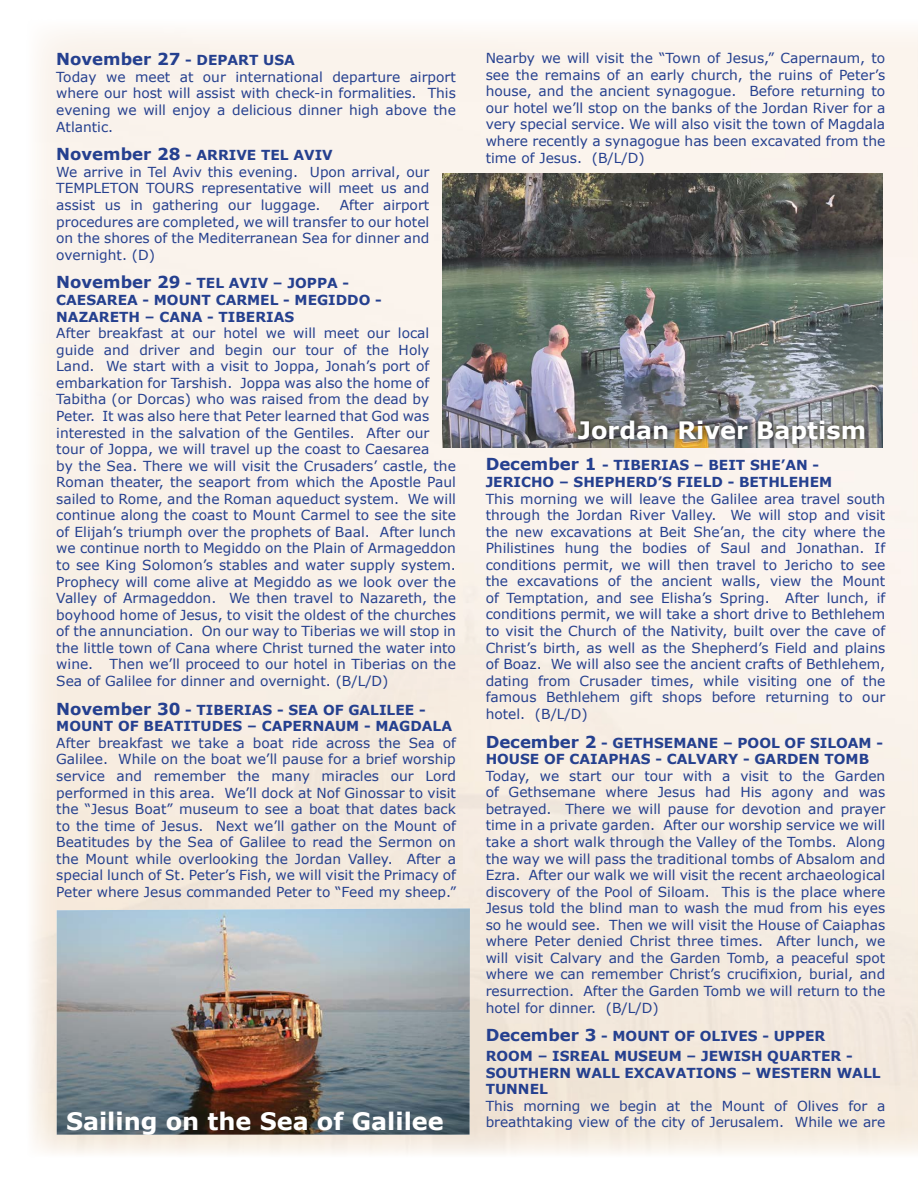
<style>
.page{position:relative;width:918px;height:1188px;background:#fff}
.page>*{position:absolute;margin:0;border:0;box-sizing:border-box;transform-origin:0 0}
.t1{font:700 24px "Verdana";color:#fff}
.t2{font:700 16.5px "Verdana";color:#25408f}
.t3{font:13.8px/16.5px "Verdana";color:#25408f;text-align:justify}
.t4{font:700 13.8px/16.5px "Verdana";color:#25408f}
.s1{font-size:13.8px}
.s2{font-weight:700;font-size:16.5px}
.s3{font-weight:700}
.s4{font-size:16.5px}
</style>
<div class="page">
<img style="left:31px;top:31px;width:887px;height:1123px">
<img style="left:57px;top:908px;width:413px;height:227px">
<img style="left:443px;top:173px;width:440px;height:274px">
<div style="left:572px;top:415px;width:298px;height:35px;background:#000;opacity:.75"></div>
<p class="t2" style="left:56px;top:49px;width:240px">November 27 <span class="s1">- DEPART USA</span></p>
<p class="t3" style="left:56px;top:68px;width:401px">Today we meet at our international departure airport where our host will assist with check-in formalities. This evening we will enjoy a delicious dinner high above the Atlantic.</p>
<p class="t3" style="left:56px;top:147px;width:375px;text-align:left"><span class="s2">November 28</span> <span class="s3">- ARRIVE TEL AVIV<br></span>We arrive in Tel Aviv this evening. Upon arrival, our TEMPLETON TOURS representative will meet us and assist us in gathering our luggage.</p>
<p class="t3" style="left:56px;top:196px;width:375px;text-indent:283px">After airport procedures are completed, we will transfer to our hotel on the shores of the Mediterranean Sea for dinner and overnight. (D)</p>
<p class="t4" style="left:56px;top:275px;width:327px"><span class="s4">November 29</span> - TEL AVIV – JOPPA -<br>CAESAREA - MOUNT CARMEL - MEGIDDO -<br>NAZARETH – CANA - TIBERIAS</p>
<p class="t3" style="left:56px;top:324px;width:401px;text-align:left">After breakfast at our hotel we will meet our local guide and driver and begin our tour of the Holy Land. We start with a visit to Joppa, Jonah’s port of embarkation for Tarshish. Joppa was also the home of Tabitha (or Dorcas) who was raised from the dead by Peter. It was also here that Peter learned that God was interested in the salvation of the Gentiles. After our tour of Joppa, we will travel up the coast to Caesarea<br>by the Sea. There we will visit the Crusaders’ castle, the Roman theater, the seaport from which the Apostle Paul sailed to Rome, and the Roman aqueduct system. We will continue along the coast to Mount Carmel to see the site of Elijah’s triumph over the prophets of Baal. After lunch we continue north to Megiddo on the Plain of Armageddon to see King Solomon’s stables and water supply system.<br>Prophecy will come alive at Megiddo as we look over the Valley of Armageddon. We then travel to Nazareth, the boyhood home of Jesus, to visit the oldest of the churches of the annunciation. On our way to Tiberias we will stop in the little town of Cana where Christ turned the water into wine. Then we’ll proceed to our hotel in Tiberias on the Sea of Galilee for dinner and overnight. (B/L/D)</p>
<p class="t4" style="left:56px;top:702px;width:397px"><span class="s4">November 30</span> - TIBERIAS - SEA OF GALILEE -<br>MOUNT OF BEATITUDES – CAPERNAUM - MAGDALA</p>
<p class="t3" style="left:56px;top:734px;width:401px">After breakfast we take a boat ride across the Sea of Galilee. While on the boat we’ll pause for a brief worship service and remember the many miracles our Lord performed in this area. We’ll dock at Nof Ginossar to visit the “Jesus Boat” museum to see a boat that dates back to the time of Jesus. Next we’ll gather on the Mount of Beatitudes by the Sea of Galilee to read the Sermon on the Mount while overlooking the Jordan Valley. After a special lunch of St. Peter’s Fish, we will visit the Primacy of Peter where Jesus commanded Peter to “Feed my sheep.”</p>
<h1 class="t1" style="left:66px;top:1105px;width:379px">Sailing on the Sea of Galilee</h1>
<p class="t3" style="left:486px;top:50px;width:401px">Nearby we will visit the “Town of Jesus,” Capernaum, to see the remains of an early church, the ruins of Peter’s house, and the ancient synagogue. Before returning to our hotel we’ll stop on the banks of the Jordan River for a very special service. We will also visit the town of Magdala where recently a synagogue has been excavated from the time of Jesus. (B/L/D)</p>
<h1 class="t1" style="left:578px;top:415px;width:290px">Jordan River Baptism</h1>
<p class="t4" style="left:486px;top:457px;width:348px"><span class="s4">December 1</span> - TIBERIAS – BEIT SHE’AN -<br>JERICHO – SHEPHERD’S FIELD - BETHLEHEM</p>
<p class="t3" style="left:486px;top:490px;width:401px">This morning we will leave the Galilee area travel south through the Jordan River Valley. We will stop and visit the new excavations at Beit She’an, the city where the Philistines hung the bodies of Saul and Jonathan. If conditions permit, we will then travel to Jericho to see the excavations of the ancient walls, view the Mount of Temptation, and see Elisha’s Spring. After lunch, if conditions permit, we will take a short drive to Bethlehem to visit the Church of the Nativity, built over the cave of Christ’s birth, as well as the Shepherd’s Field and plains of Boaz. We will also see the ancient crafts of Bethlehem, dating from Crusader times, while visiting one of the famous Bethlehem gift shops before returning to our hotel. (B/L/D)</p>
<p class="t4" style="left:486px;top:734px;width:399px"><span class="s4">December 2</span> - GETHSEMANE – POOL OF SILOAM -<br>HOUSE OF CAIAPHAS - CALVARY - GARDEN TOMB</p>
<p class="t3" style="left:486px;top:767px;width:401px">Today, we start our tour with a visit to the Garden of Gethsemane where Jesus had His agony and was betrayed. There we will pause for devotion and prayer time in a private garden. After our worship service we will take a short walk through the Valley of the Tombs. Along the way we will pass the traditional tombs of Absalom and Ezra. After our walk we will visit the recent archaeological discovery of the Pool of Siloam. This is the place where Jesus told the blind man to wash the mud from his eyes so he would see. Then we will visit the House of Caiaphas where Peter denied Christ three times. After lunch, we will visit Calvary and the Garden Tomb, a peaceful spot where we can remember Christ’s crucifixion, burial, and resurrection. After the Garden Tomb we will return to the hotel for dinner. (B/L/D)</p>
<p class="t4" style="left:486px;top:1027px;width:369px;line-height:19.8px"><span class="s4">December 3</span> - MOUNT OF OLIVES - UPPER<br>ROOM – ISREAL MUSEUM – JEWISH QUARTER -</p>
<p class="t4" style="left:486px;top:1065px;width:396px">SOUTHERN WALL EXCAVATIONS – WESTERN WALL<br>TUNNEL</p>
<p class="t3" style="left:486px;top:1097px;width:401px">This morning we begin at the Mount of Olives for a breathtaking view of the city of Jerusalem. While we are</p>
</div>
